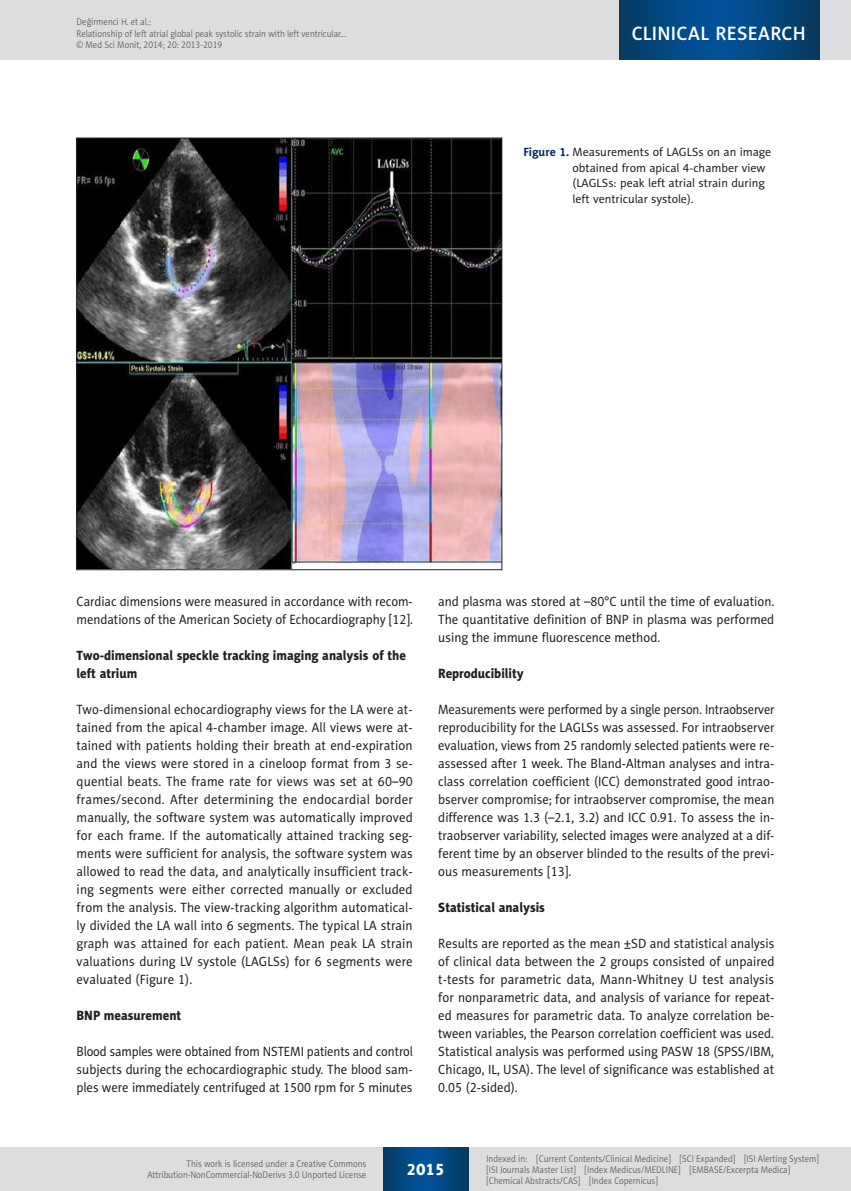
<style>
.page{position:relative;width:851px;height:1191px;background:#fff}
.page>*{position:absolute;margin:0;border:0;box-sizing:border-box;transform-origin:0 0}
.t1{font:19.5px "Naomi Sans EFN Medium";letter-spacing:.015em;color:#fff}
.t2{font:16.5px "Naomi Sans EFN Heavy";color:#fff}
.MSM_Body{font:13.5px/18px "Naomi Sans EFN";color:#231f20;scale:.94 1}
.MSM_Body-2{font:13.5px/18px "Naomi Sans EFN";color:#231f20;text-align:justify;scale:.95 1}
.MSM_Body-3{font:13.5px/18px "Naomi Sans EFN";color:#231f20;text-align:justify;scale:.92 1}
.MSM_Body-4{font:13.5px/18px "Naomi Sans EFN";color:#231f20;text-align:justify;scale:.93 1}
.MSM_Headline_2{font:13.5px/18px "Naomi Sans EFN Heavy";color:#231f20;scale:.95 1}
.MSM_Rycina_tytul{font:12px/15.8px "Naomi Sans EFN";color:#231f20}
.MSM_pagina_zywa{font:9.75px/11.2px "Naomi Sans EFN Light";color:#57585a;scale:.9 1}
.MSM_pagina_sygnatura{font:9.75px "Naomi Sans EFN Light";color:#57585a;scale:.9 1}
.s1{font-weight:700;color:#00295c}
</style>
<div class="page">
<img style="left:79px;top:140px;width:421px;height:428px">
<div style="left:0;top:1148px;width:850px;height:43px;background:#dcdddf"></div>
<svg style="left:383px;top:1147px;width:85px;height:43px;background:#02477e"></svg>
<div style="left:0;top:0;width:850px;height:60px;background:#dcdddf"></div>
<svg style="left:619px;top:0;width:200px;height:60px;background:#02477e"></svg>
<p class="MSM_pagina_zywa" style="left:77px;top:16px;width:84px">Değirmenci H. et al.:</p>
<p class="MSM_pagina_zywa" style="left:77px;top:28px;width:301px">Relationship of left atrial global peak systolic strain with left ventricular…</p>
<p class="MSM_pagina_sygnatura" style="left:77px;top:39px;width:163px">© Med Sci Monit, 2014; 20: 2013-2019</p>
<h1 class="t1" style="left:631px;top:22px;width:175px">CLINICAL RESEARCH</h1>
<p class="MSM_Rycina_tytul" style="left:572px;top:144px;width:200px;text-indent:-49px"><span class="s1">Figure 1.</span> Measurements of LAGLSs on an image obtained from apical 4-chamber view (LAGLSs: peak left atrial strain during left ventricular systole).</p>
<p class="MSM_Body" style="left:77px;top:592px;width:359px">Cardiac dimensions were measured in accordance with recom&shy;mendations of the American Society of Echocardiography [12].</p>
<p class="MSM_Headline_2" style="left:77px;top:646px;width:348px">Two-dimensional speckle tracking imaging analysis of the left atrium</p>
<p class="MSM_Body" style="left:77px;top:700px;width:359px;text-align:justify">Two-dimensional echocardiography views for the LA were at&shy;tained from the apical 4-chamber image. All views were at&shy;tained with patients holding their breath at end-expiration and the views were stored in a cineloop format from 3 se&shy;quential beats. The frame rate for views was set at 60–90 frames/second. After determining the endocardial border manually, the software system was automatically improved for each frame. If the automatically attained tracking seg&shy;ments were sufficient for analysis, the software system was allowed to read the data, and analytically insufficient track&shy;ing segments were either corrected manually or excluded from the analysis. The view-tracking algorithm automatical&shy;ly divided the LA wall into 6 segments. The typical LA strain graph was attained for each patient. Mean peak LA strain valuations during LV systole (LAGLSs) for 6 segments were evaluated (Figure 1).</p>
<p class="MSM_Headline_2" style="left:77px;top:1006px;width:112px">BNP measurement</p>
<p class="MSM_Body-4" style="left:77px;top:1042px;width:363px">Blood samples were obtained from NSTEMI patients and control subjects during the echocardiographic study. The blood sam&shy;ples were immediately centrifuged at 1500 rpm for 5 minutes</p>
<p class="MSM_Body-2" style="left:438px;top:592px;width:355px">and plasma was stored at –80°C until the time of evaluation.<br>The quantitative definition of BNP in plasma was performed using the immune fluorescence method.</p>
<p class="MSM_Headline_2" style="left:438px;top:664px;width:92px">Reproducibility</p>
<p class="MSM_Body-3" style="left:438px;top:700px;width:367px">Measurements were performed by a single person. Intraobserver reproducibility for the LAGLSs was assessed. For intraobserver evaluation, views from 25 randomly selected patients were re&shy;assessed after 1 week. The Bland-Altman analyses and intra&shy;class correlation coefficient (ICC) demonstrated good intrao&shy;bserver compromise; for intraobserver compromise, the mean difference was 1.3 (–2.1, 3.2) and ICC 0.91. To assess the in&shy;traobserver variability, selected images were analyzed at a dif&shy;ferent time by an observer blinded to the results of the previ&shy;ous measurements [13].</p>
<p class="MSM_Headline_2" style="left:438px;top:898px;width:114px">Statistical analysis</p>
<p class="MSM_Body-2" style="left:438px;top:934px;width:355px">Results are reported as the mean ±SD and statistical analysis of clinical data between the 2 groups consisted of unpaired t-tests for parametric data, Mann-Whitney U test analysis for nonparametric data, and analysis of variance for repeat&shy;ed measures for parametric data. To analyze correlation be&shy;tween variables, the Pearson correlation coefficient was used.<br>Statistical analysis was performed using PASW 18 (SPSS/IBM, Chicago, IL, USA). The level of significance was established at 0.05 (2-sided).</p>
<p class="MSM_pagina_zywa" style="left:147px;top:1158px;width:245px;text-align:right">This work is licensed under a Creative Commons<br>Attribution-NonCommercial-NoDerivs 3.0 Unported License</p>
<p class="t2" style="left:406px;top:1159px;width:40px">2015</p>
<p class="MSM_pagina_zywa" style="left:486px;top:1152px;width:371px">Indexed in: [Current Contents/Clinical Medicine] [SCI Expanded] [ISI Alerting System] [ISI Journals Master List] [Index Medicus/MEDLINE] [EMBASE/Excerpta Medica] [Chemical Abstracts/CAS] [Index Copernicus]</p>
</div>
